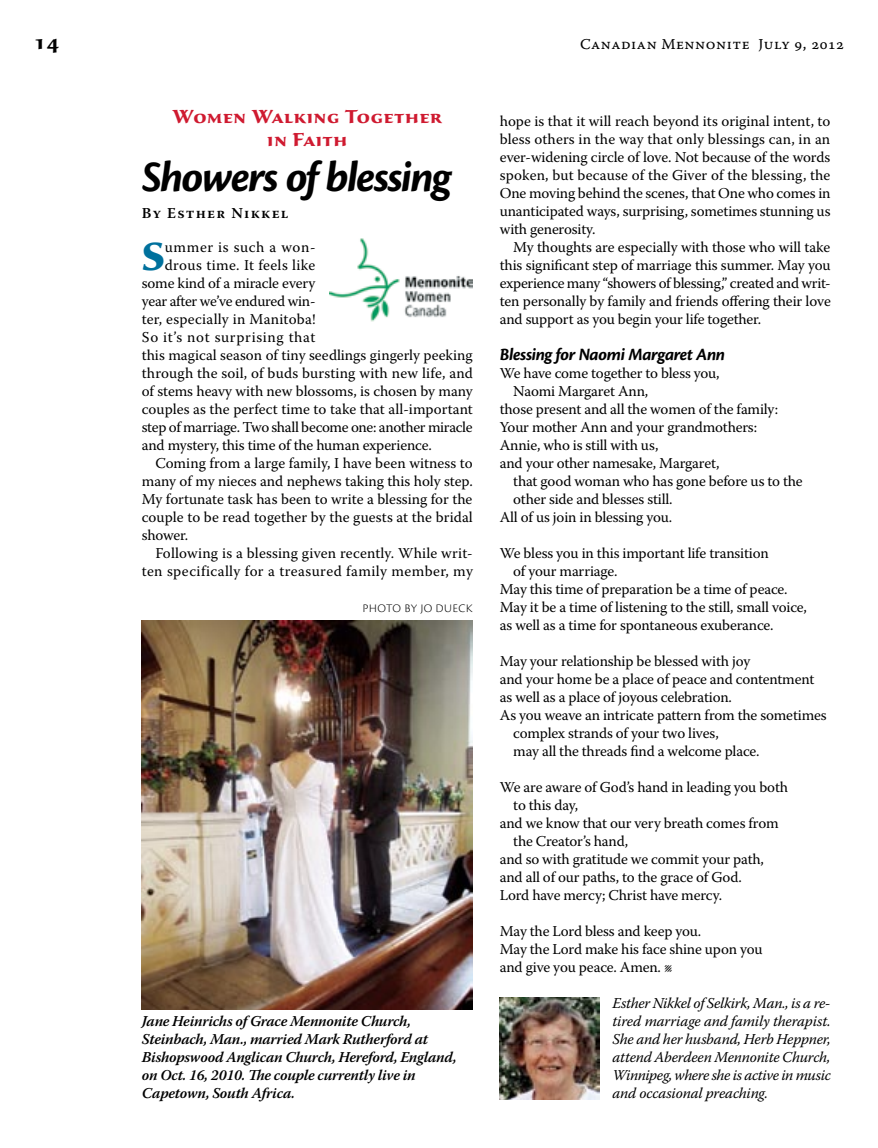
<style>
.page{position:relative;width:878px;height:1148px;background:#fff}
.page>*{position:absolute;margin:0;border:0;box-sizing:border-box;transform-origin:0 0}
.t1{font:italic 700 45px "Cronos Pro";color:#000}
.t2{font:700 40.65px "Sava Pro";color:#00719d}
.t3{font:700 21px "Sava Pro";color:#000}
.t4{font:700 19.5px/23.4px "Sava Pro";letter-spacing:.035em;color:#cf1a30;text-align:center}
.t5{font:italic 700 18px "Cronos Pro";letter-spacing:-.02em;color:#000}
.t6{font:15px/18px "Warnock Pro";letter-spacing:-.01em;color:#000;text-align:justify}
.t7{font:italic 15px/18px "Warnock Pro";letter-spacing:-.02em;color:#000;text-align:justify}
.t8{font:italic 600 15px/18px "Warnock Pro";letter-spacing:-.015em;color:#000}
.t9{font:15px "Warnock Pro";letter-spacing:.01em;color:#000}
.t10{font:15px "Warnock Pro";letter-spacing:.025em;color:#000}
.t11{font:15px "Warnock Pro Capt";letter-spacing:.035em;color:#000}
.t12{font:15px "Warnock Pro";letter-spacing:.02em;color:#000}
.t13{font:600 15px "Warnock Pro";letter-spacing:.09em;color:#000}
.t14{font:300 12px "Cronos Pro";letter-spacing:.055em;color:#000}
</style>
<div class="page">
<img style="left:329px;top:238px;width:143px;height:84px">
<img style="left:500px;top:997px;width:99px;height:102px">
<img style="left:142px;top:620px;width:330px;height:389px">
<h3 class="t3" style="left:34px;top:28px;width:27px">14</h3>
<p class="t11" style="left:580px;top:35px;width:265px">Canadian Mennonite July 9, 2012</p>
<h3 class="t4" style="left:172px;top:105px;width:271px">Women Walking Together in Faith</h3>
<h1 class="t1" style="left:142px;top:151px;width:311px">Showers of blessing</h1>
<p class="t13" style="left:142px;top:204px;width:148px">By Esther Nikkel</p>
<h2 class="t2" style="left:142px;top:229px;width:25px">S</h2>
<p class="t6" style="left:165px;top:238px;width:152px">ummer is such a won-</p>
<p class="t12" style="left:165px;top:256px;width:152px">drous time. It feels like</p>
<p class="t6" style="left:142px;top:274px;width:175px">some kind of a miracle every</p>
<p class="t6" style="left:142px;top:292px;width:175px">year after we’ve endured win-</p>
<p class="t6" style="left:142px;top:310px;width:175px">ter, especially in Manitoba!</p>
<p class="t6" style="left:142px;top:328px;width:175px">So it’s not surprising that</p>
<p class="t6" style="left:142px;top:346px;width:332px">this magical season of tiny seedlings gingerly peeking</p>
<p class="t9" style="left:142px;top:364px;width:332px">through the soil, of buds bursting with new life, and</p>
<p class="t6" style="left:142px;top:382px;width:333px">of stems heavy with new blossoms, is chosen by many</p>
<p class="t6" style="left:142px;top:400px;width:332px">couples as the perfect time to take that all-important</p>
<p class="t6" style="left:142px;top:418px;width:332px">step of marriage. Two shall become one: another miracle</p>
<p class="t6" style="left:142px;top:436px;width:291px">and mystery, this time of the human experience.</p>
<p class="t6" style="left:155px;top:454px;width:319px">Coming from a large family, I have been witness to</p>
<p class="t6" style="left:142px;top:472px;width:332px">many of my nieces and nephews taking this holy step.</p>
<p class="t6" style="left:142px;top:490px;width:332px">My fortunate task has been to write a blessing for the</p>
<p class="t6" style="left:142px;top:508px;width:332px">couple to be read together by the guests at the bridal</p>
<p class="t6" style="left:142px;top:526px;width:48px">shower.</p>
<p class="t9" style="left:155px;top:544px;width:319px">Following is a blessing given recently. While writ-</p>
<p class="t10" style="left:142px;top:562px;width:333px">ten specifically for a treasured family member, my</p>
<p class="t14" style="left:363px;top:601px;width:111px">PHOTO BY JO DUECK</p>
<p class="t8" style="left:142px;top:1012px;width:316px">Jane Heinrichs of Grace Mennonite Church, Steinbach, Man., married Mark Rutherford at Bishopswood Anglican Church, Hereford, England, on Oct. 16, 2010. The couple currently live in Capetown, South Africa.</p>
<p class="t6" style="left:500px;top:112px;width:332px">hope is that it will reach beyond its original intent, to bless others in the way that only blessings can, in an ever-widening circle of love. Not because of the words spoken, but because of the Giver of the blessing, the One moving behind the scenes, that One who comes in unanticipated ways, surprising, sometimes stunning us with generosity.</p>
<p class="t6" style="left:500px;top:238px;width:332px;text-indent:14px">My thoughts are especially with those who will take this significant step of marriage this summer. May you experience many “showers of blessing,” created and writ&shy;ten personally by family and friends offering their love and support as you begin your life together.</p>
<p class="t5" style="left:500px;top:344px;width:227px">Blessing for Naomi Margaret Ann</p>
<p class="t6" style="left:500px;top:364px;width:221px">We have come together to bless you,</p>
<p class="t6" style="left:513px;top:382px;width:137px">Naomi Margaret Ann,</p>
<p class="t6" style="left:500px;top:400px;width:280px">those present and all the women of the family:</p>
<p class="t6" style="left:500px;top:418px;width:259px">Your mother Ann and your grandmothers:</p>
<p class="t6" style="left:500px;top:436px;width:160px">Annie, who is still with us,</p>
<p class="t6" style="left:500px;top:454px;width:221px">and your other namesake, Margaret,</p>
<p class="t6" style="left:513px;top:472px;width:291px">that good woman who has gone before us to the</p>
<p class="t6" style="left:513px;top:490px;width:161px">other side and blesses still.</p>
<p class="t6" style="left:500px;top:508px;width:174px">All of us join in blessing you.</p>
<p class="t6" style="left:500px;top:544px;width:270px">We bless you in this important life transition</p>
<p class="t6" style="left:513px;top:562px;width:106px">of your marriage.</p>
<p class="t6" style="left:500px;top:580px;width:289px">May this time of preparation be a time of peace.</p>
<p class="t6" style="left:500px;top:598px;width:309px">May it be a time of listening to the still, small voice,</p>
<p class="t6" style="left:500px;top:616px;width:275px">as well as a time for spontaneous exuberance.</p>
<p class="t6" style="left:500px;top:652px;width:252px">May your relationship be blessed with joy</p>
<p class="t6" style="left:500px;top:670px;width:316px">and your home be a place of peace and contentment</p>
<p class="t6" style="left:500px;top:688px;width:234px">as well as a place of joyous celebration.</p>
<p class="t6" style="left:500px;top:706px;width:328px">As you weave an intricate pattern from the sometimes</p>
<p class="t6" style="left:513px;top:724px;width:207px">complex strands of your two lives,</p>
<p class="t6" style="left:513px;top:742px;width:248px">may all the threads find a welcome place.</p>
<p class="t6" style="left:500px;top:778px;width:290px">We are aware of God’s hand in leading you both</p>
<p class="t6" style="left:513px;top:796px;width:66px">to this day,</p>
<p class="t6" style="left:500px;top:814px;width:280px">and we know that our very breath comes from</p>
<p class="t6" style="left:513px;top:832px;width:116px">the Creator’s hand,</p>
<p class="t6" style="left:500px;top:850px;width:265px">and so with gratitude we commit your path,</p>
<p class="t6" style="left:500px;top:868px;width:243px">and all of our paths, to the grace of God.</p>
<p class="t6" style="left:500px;top:886px;width:224px">Lord have mercy; Christ have mercy.</p>
<p class="t6" style="left:500px;top:922px;width:264px;text-align:left">May the Lord bless and keep you.<br>May the Lord make his face shine upon you and give you peace. Amen. l</p>
<p class="t7" style="left:612px;top:994px;width:220px">Esther Nikkel of Selkirk, Man., is a re&shy;tired marriage and family therapist.<br>She and her husband, Herb Heppner, attend Aberdeen Mennonite Church, Winnipeg, where she is active in music and occasional preaching.</p>
</div>
